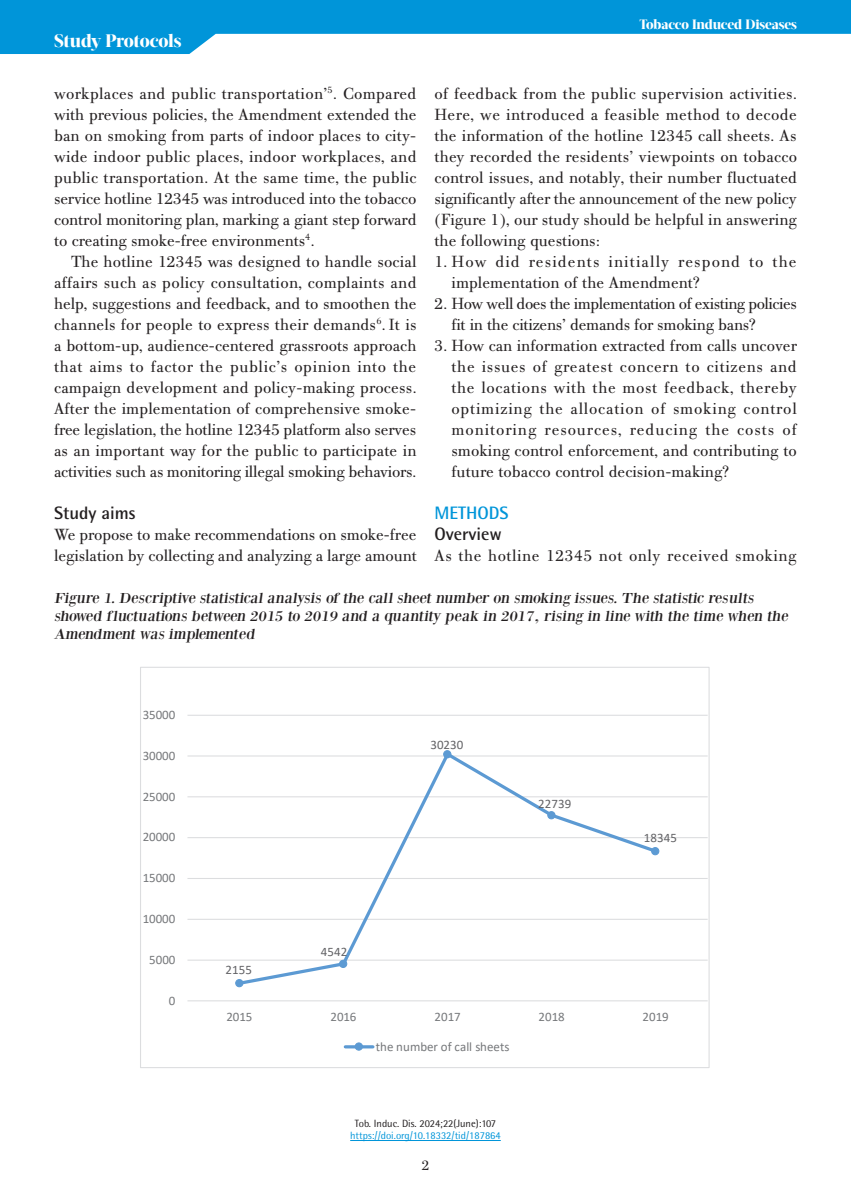
<style>
.page{position:relative;width:851px;height:1191px;background:#fff}
.page>*{position:absolute;margin:0;border:0;box-sizing:border-box;transform-origin:0 0}
.t1{font:700 18px "Rotis Semi Sans Hel";color:#231f20}
.t2{font:800 18px "Acta Display W04";letter-spacing:-.015em;color:#fff}
.t3{font:700 18px "Rotis Semi Sans Hel";color:#0095d9}
.t4{font:17.25px/21px "PF Bodoni Text";letter-spacing:-.005em;color:#231f20;text-align:justify}
.t5{font:17.25px/21px "PF Bodoni Text";letter-spacing:-.03em;color:#231f20}
.t6{font:17.25px/21px "PF Bodoni Text";letter-spacing:.065em;color:#231f20}
.t7{font:17.25px "PF Bodoni Text";letter-spacing:.03em;color:#231f20}
.t8{font:15px/18px "Bodoni XT";color:#231f20;scale:1.1 1}
.t9{font:15px "PF Bodoni Text";color:#231f20}
.t10{font:800 13.5px "Acta Display W04";letter-spacing:-.01em;color:#fff}
.t11{font:12.9px "Calibri";letter-spacing:.005em;color:#76787b}
.t12{font:12.9px "Calibri";letter-spacing:.005em;color:#636366}
.t13{font:10.5px "Rotis Semi Sans Hel";color:#0095d9}
.t14{font:10.5px "Rotis Semi Sans Hel";color:#231f20}
</style>
<div class="page">
<svg style="left:0;top:0;width:850px;height:54px;fill:#0095d9"></svg>
<hr style="left:350px;top:1140px;width:150px;height:1px;background:#0095d9">
<hr style="left:187px;top:959px;width:520px;height:1px;background:#dcdddf">
<hr style="left:187px;top:918px;width:520px;height:2px;background:#dcdddf">
<hr style="left:187px;top:878px;width:520px;height:1px;background:#dcdddf">
<hr style="left:187px;top:837px;width:520px;height:1px;background:#dcdddf">
<hr style="left:187px;top:796px;width:520px;height:1px;background:#dcdddf">
<hr style="left:187px;top:755px;width:520px;height:1px;background:#dcdddf">
<hr style="left:187px;top:714px;width:520px;height:2px;background:#dcdddf">
<hr style="left:187px;top:1000px;width:520px;height:1px;background:#dcdddf">
<svg style="left:236px;top:750px;width:423px;height:237px"></svg>
<div style="left:236px;top:979px;width:7px;height:7px;background:#5c9ad3;border-radius:50%"></div>
<div style="left:235px;top:979px;width:8px;height:8px;border:1px solid #5c9ad3;border-radius:50%"></div>
<div style="left:339px;top:960px;width:8px;height:7px;background:#5c9ad3;border-radius:50%"></div>
<div style="left:339px;top:959px;width:8px;height:9px;border:1px solid #5c9ad3;border-radius:50%"></div>
<div style="left:443px;top:750px;width:8px;height:8px;background:#5c9ad3;border-radius:50%"></div>
<div style="left:443px;top:750px;width:8px;height:8px;border:1px solid #5c9ad3;border-radius:50%"></div>
<div style="left:547px;top:811px;width:8px;height:8px;background:#5c9ad3;border-radius:50%"></div>
<div style="left:547px;top:811px;width:8px;height:8px;border:1px solid #5c9ad3;border-radius:50%"></div>
<div style="left:651px;top:847px;width:7px;height:7px;background:#5c9ad3;border-radius:50%"></div>
<div style="left:651px;top:847px;width:8px;height:8px;border:1px solid #5c9ad3;border-radius:50%"></div>
<hr style="left:345px;top:1045px;width:28px;height:3px;background:#5c9ad3">
<div style="left:355px;top:1043px;width:7px;height:7px;background:#5c9ad3;border-radius:50%"></div>
<div style="left:354px;top:1042px;width:9px;height:8px;border:1px solid #5c9ad3;border-radius:50%"></div>
<p class="t2" style="left:54px;top:30px;width:129px">Study Protocols</p>
<p class="t10" style="left:639px;top:17px;width:159px">Tobacco Induced Diseases</p>
<p class="t4" style="left:54px;top:83px;width:364px">workplaces and public transportation’<sup>5</sup>. Compared with previous policies, the Amendment extended the ban on smoking from parts of indoor places to city&shy;wide indoor public places, indoor workplaces, and public transportation. At the same time, the public service hotline 12345 was introduced into the tobacco control monitoring plan, marking a giant step forward to creating smoke-free environments<sup>4</sup>.</p>
<p class="t4" style="left:54px;top:251px;width:364px;text-indent:17px">The hotline 12345 was designed to handle social affairs such as policy consultation, complaints and help, suggestions and feedback, and to smoothen the channels for people to express their demands<sup>6</sup>. It is a bottom-up, audience-centered grassroots approach that aims to factor the public’s opinion into the campaign development and policy-making process.<br>After the implementation of comprehensive smoke&shy;free legislation, the hotline 12345 platform also serves as an important way for the public to participate in activities such as monitoring illegal smoking behaviors.</p>
<p class="t1" style="left:54px;top:502px;width:83px">Study aims</p>
<p class="t4" style="left:54px;top:524px;width:364px">We propose to make recommendations on smoke-free legislation by collecting and analyzing a large amount</p>
<p class="t4" style="left:434px;top:83px;width:364px">of feedback from the public supervision activities.<br>Here, we introduced a feasible method to decode the information of the hotline 12345 call sheets. As they recorded the residents’ viewpoints on tobacco control issues, and notably, their number fluctuated significantly after the announcement of the new policy (Figure 1), our study should be helpful in answering the following questions:</p>
<p class="t6" style="left:451px;top:251px;width:346px;text-indent:-17px">1. How did residents initially respond to the implementation of the Amendment?</p>
<p class="t5" style="left:451px;top:293px;width:347px;text-indent:-17px">2. How well does the implementation of existing policies fit in the citizens’ demands for smoking bans?</p>
<p class="t4" style="left:451px;top:335px;width:347px;text-indent:-17px">3. How can information extracted from calls uncover the issues of greatest concern to citizens and the locations with the most feedback, thereby optimizing the allocation of smoking control monitoring resources, reducing the costs of smoking control enforcement, and contributing to future tobacco control decision-making?</p>
<p class="t3" style="left:434px;top:502px;width:76px">METHODS</p>
<p class="t1" style="left:434px;top:523px;width:69px">Overview</p>
<p class="t7" style="left:434px;top:546px;width:363px">As the hotline 12345 not only received smoking</p>
<p class="t8" style="left:54px;top:589px;width:671px">Figure 1. Descriptive statistical analysis of the call sheet number on smoking issues. The statistic results showed fluctuations between 2015 to 2019 and a quantity peak in 2017, rising in line with the time when the<br>Amendment was implemented</p>
<p class="t11" style="left:143px;top:706px;width:34px">35000</p>
<p class="t11" style="left:143px;top:746px;width:34px">30000</p>
<p class="t11" style="left:143px;top:787px;width:34px">25000</p>
<p class="t11" style="left:143px;top:828px;width:34px">20000</p>
<p class="t11" style="left:143px;top:869px;width:34px">15000</p>
<p class="t11" style="left:143px;top:909px;width:34px">10000</p>
<p class="t11" style="left:149px;top:950px;width:28px">5000</p>
<p class="t11" style="left:169px;top:991px;width:8px">0</p>
<p class="t12" style="left:225px;top:960px;width:28px">2155</p>
<p class="t12" style="left:321px;top:943px;width:28px">4542</p>
<p class="t12" style="left:430px;top:735px;width:34px">30230</p>
<p class="t12" style="left:538px;top:794px;width:34px">22739</p>
<p class="t12" style="left:644px;top:829px;width:34px">18345</p>
<p class="t11" style="left:226px;top:1008px;width:28px">2015</p>
<p class="t11" style="left:330px;top:1008px;width:28px">2016</p>
<p class="t11" style="left:434px;top:1008px;width:28px">2017</p>
<p class="t11" style="left:538px;top:1008px;width:28px">2018</p>
<p class="t11" style="left:642px;top:1008px;width:28px">2019</p>
<p class="t11" style="left:376px;top:1037px;width:135px">the number of call sheets</p>
<p class="t14" style="left:354px;top:1116px;width:143px">Tob. Induc. Dis. 2024;22(June):107</p>
<p class="t13" style="left:350px;top:1129px;width:152px">https://doi.org/10.18332/tid/187864</p>
<p class="t9" style="left:421px;top:1156px;width:9px">2</p>
</div>
